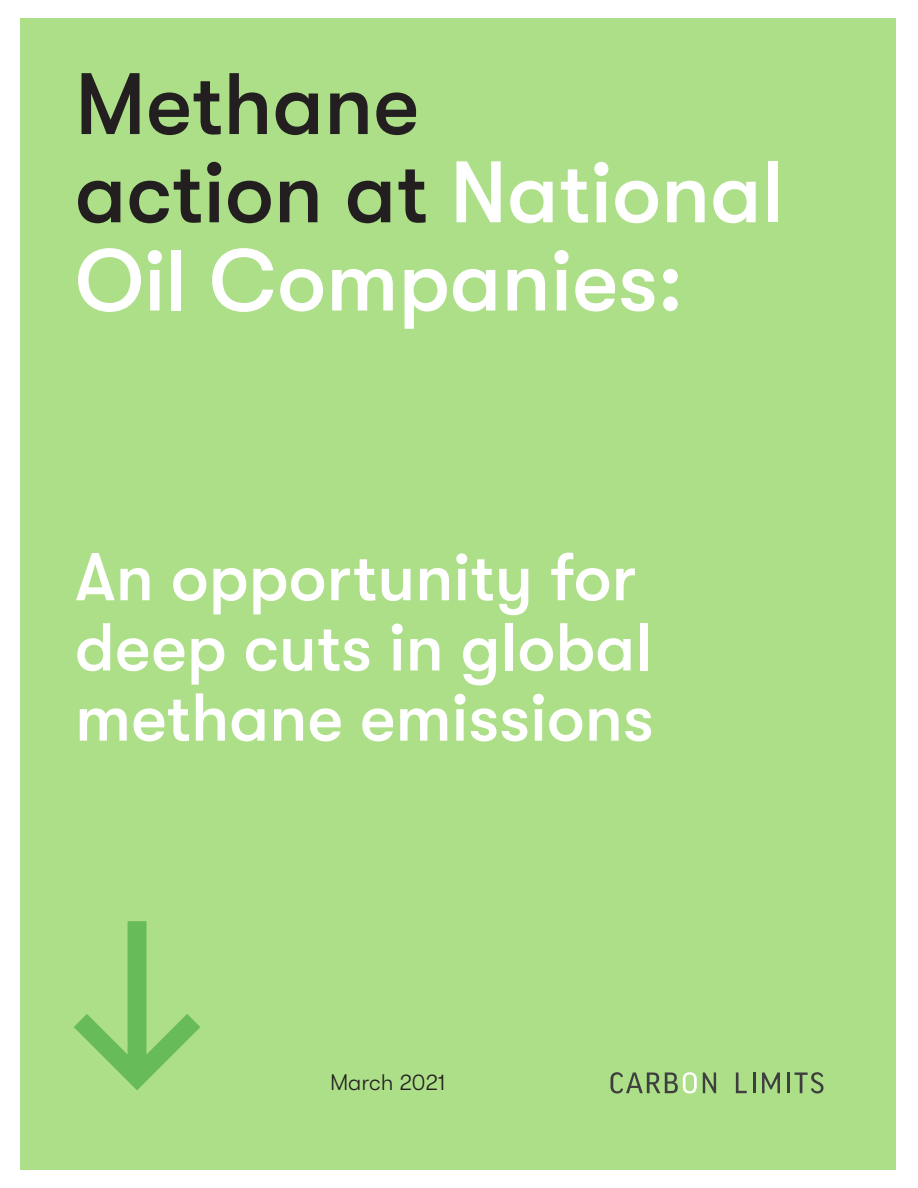
<style>
.page{position:relative;width:918px;height:1188px;background:#fff}
.page>*{position:absolute;margin:0;border:0;box-sizing:border-box;transform-origin:0 0}
.t1{font:500 87px/88.2px "GT Walsheim";color:#fff}
.t2{font:500 67.5px/70.2px "GT Walsheim";color:#fff}
.t3{font:300 22.5px "GT Walsheim";color:#231f20}
.s1{color:#231f20}
</style>
<div class="page">
<div style="left:20px;top:18px;width:876px;height:1152px;background:#addf88"></div>
<svg style="left:74px;top:921px;width:126px;height:169px"></svg>
<svg style="left:610px;top:1072px;width:87px;height:21px"></svg>
<svg style="left:703px;top:1072px;width:13px;height:21px"></svg>
<svg style="left:736px;top:1072px;width:11px;height:21px"></svg>
<hr style="left:753px;top:1072px;width:2px;height:21px;background:#3e3e3f">
<svg style="left:762px;top:1072px;width:18px;height:21px"></svg>
<hr style="left:787px;top:1072px;width:2px;height:21px;background:#3e3e3f">
<svg style="left:795px;top:1072px;width:28px;height:22px"></svg>
<p class="t1" style="left:75px;top:60px;width:710px"><span class="s1">Methane<br>action at</span> National<br>Oil Companies:</p>
<p class="t2" style="left:75px;top:542px;width:580px">An opportunity for deep cuts in global methane emissions</p>
<p class="t3" style="left:330px;top:1070px;width:118px">March 2021</p>
</div>
